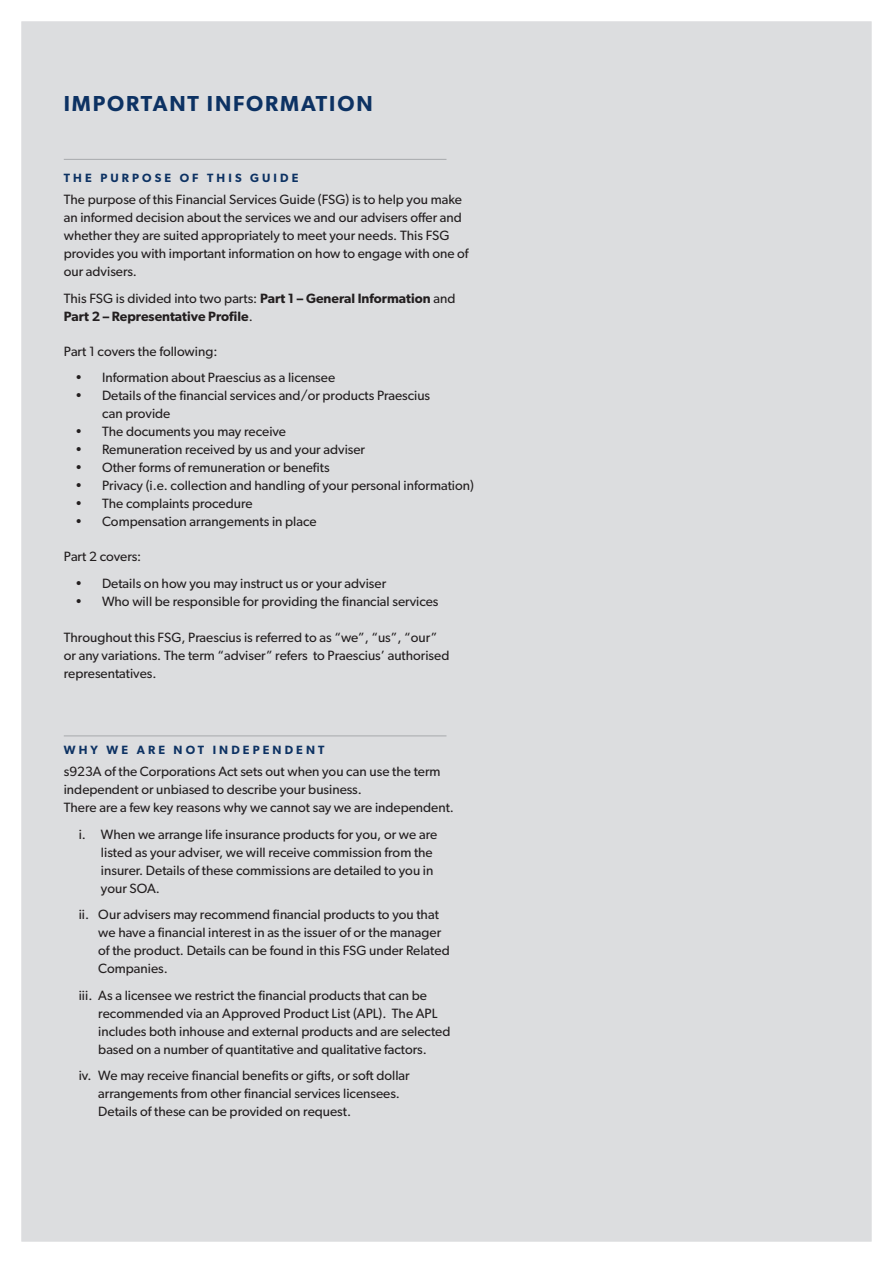
<style>
.page{position:relative;width:893px;height:1263px;background:#fff}
.page>*{position:absolute;margin:0;border:0;box-sizing:border-box;transform-origin:0 0}
.t1{font:600 21.75px "Gibson";letter-spacing:.085em;color:#0d3263}
.Body_Copy{font:13.5px/18px "Gibson";color:#231f20}
.Body_Copy-2{font:600 13.5px/18px "Gibson";color:#231f20}
.t2{font:600 12px "Gibson";letter-spacing:.26em;color:#0d3263}
.s1{font-weight:400}
</style>
<div class="page">
<div style="left:21px;top:21px;width:851px;height:1221px;background:#dcdddf"></div>
<hr style="left:64px;top:159px;width:382px;height:1px;background:#a7a9ac">
<hr style="left:64px;top:736px;width:382px;height:1px;background:#a7a9ac">
<p class="t1" style="left:64px;top:90px;width:310px">IMPORTANT INFORMATION</p>
<p class="t2" style="left:64px;top:171px;width:236px">THE PURPOSE OF THIS GUIDE</p>
<p class="Body_Copy" style="left:64px;top:190px;width:406px">The purpose of this Financial Services Guide (FSG) is to help you make an informed decision about the services we and our advisers offer and whether they are suited appropriately to meet your needs. This FSG provides you with important information on how to engage with one of our advisers.</p>
<p class="Body_Copy-2" style="left:64px;top:289px;width:393px"><span class="s1">This FSG is divided into two parts:</span> Part 1 – General Information <span class="s1">and<br></span>Part 2 – Representative Profile<span class="s1">.</span></p>
<p class="Body_Copy" style="left:64px;top:342px;width:155px">Part 1 covers the following:</p>
<p class="Body_Copy" style="left:75px;top:368px;width:262px">• Information about Praescius as a licensee</p>
<p class="Body_Copy" style="left:102px;top:386px;width:330px;text-indent:-27px">• Details of the financial services and/or products Praescius can provide</p>
<p class="Body_Copy" style="left:75px;top:422px;width:213px">• The documents you may receive</p>
<p class="Body_Copy" style="left:75px;top:440px;width:292px">• Remuneration received by us and your adviser</p>
<p class="Body_Copy" style="left:75px;top:458px;width:256px">• Other forms of remuneration or benefits</p>
<p class="Body_Copy" style="left:75px;top:476px;width:400px">• Privacy (i.e. collection and handling of your personal information)</p>
<p class="Body_Copy" style="left:75px;top:494px;width:179px">• The complaints procedure</p>
<p class="Body_Copy" style="left:75px;top:512px;width:243px">• Compensation arrangements in place</p>
<p class="Body_Copy" style="left:64px;top:547px;width:79px">Part 2 covers:</p>
<p class="Body_Copy" style="left:75px;top:574px;width:313px">• Details on how you may instruct us or your adviser</p>
<p class="Body_Copy" style="left:75px;top:592px;width:365px">• Who will be responsible for providing the financial services</p>
<p class="Body_Copy" style="left:64px;top:628px;width:387px">Throughout this FSG, Praescius is referred to as “we”, “us”, “our” or any variations. The term “adviser” refers to Praescius’ authorised representatives.</p>
<p class="t2" style="left:64px;top:743px;width:262px">WHY WE ARE NOT INDEPENDENT</p>
<p class="Body_Copy" style="left:64px;top:762px;width:378px">s923A of the Corporations Act sets out when you can use the term independent or unbiased to describe your business.</p>
<p class="Body_Copy" style="left:64px;top:798px;width:392px">There are a few key reasons why we cannot say we are independent.</p>
<p class="Body_Copy" style="left:101px;top:825px;width:338px;text-indent:-22px">i. When we arrange life insurance products for you, or we are listed as your adviser, we will receive commission from the insurer. Details of these commissions are detailed to you in your SOA.</p>
<p class="Body_Copy" style="left:98px;top:905px;width:353px;text-indent:-20px">ii. Our advisers may recommend financial products to you that we have a financial interest in as the issuer of or the manager of the product. Details can be found in this FSG under Related Companies.</p>
<p class="Body_Copy" style="left:98px;top:986px;width:354px;text-indent:-20px">iii. As a licensee we restrict the financial products that can be recommended via an Approved Product List (APL). The APL includes both inhouse and external products and are selected based on a number of quantitative and qualitative factors.</p>
<p class="Body_Copy" style="left:98px;top:1066px;width:313px;text-indent:-20px">iv. We may receive financial benefits or gifts, or soft dollar arrangements from other financial services licensees.<br>Details of these can be provided on request.</p>
</div>
